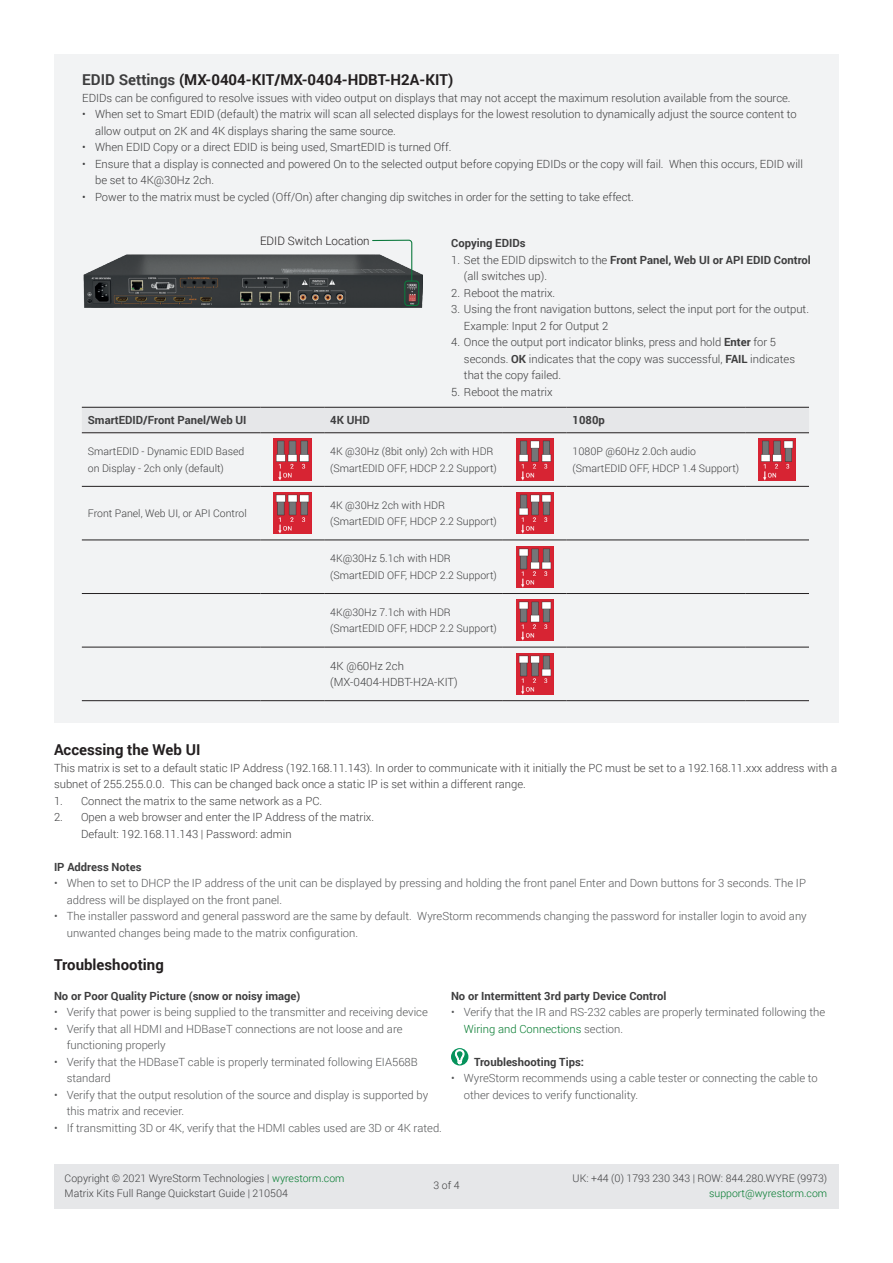
<style>
.page{position:relative;width:893px;height:1263px;background:#fff}
.page>*{position:absolute;margin:0;border:0;box-sizing:border-box;transform-origin:0 0}
.t1{font:700 15px "Roboto";color:#231f20}
.t2{font:300 11.7px "Roboto";color:#231f20}
.t3{font:300 11.25px/16.5px "Roboto";color:#3e3e3f}
.t4{font:300 11.25px/16.5px "Roboto";color:#545557}
.t5{font:700 11.25px "Roboto";color:#3e3e3f}
.t6{font:300 10.5px/16.5px "Roboto";color:#3e3e3f}
.t7{font:300 10.5px "Roboto";color:#00792c}
.s1{color:#3e3e3f}
.s2{font-weight:700}
.s3{color:#00792c}
</style>
<div class="page">
<div style="left:54px;top:54px;width:785px;height:668px;background:#f2f3f4"></div>
<svg style="left:451px;top:1048px;width:17px;height:17px"></svg>
<svg style="left:455px;top:1049px;width:9px;height:15px"></svg>
<div style="left:54px;top:1164px;width:785px;height:45px;background:#e6e7e9"></div>
<img style="left:83px;top:254px;width:340px;height:54px">
<div style="left:404px;top:280px;width:15px;height:26px;border:1px solid #0c793d;border-radius:3px"></div>
<svg style="left:372px;top:239px;width:41px;height:43px"></svg>
<div style="left:82px;top:408px;width:727px;height:24px;background:#e6e7e9"></div>
<hr style="left:82px;top:407px;width:178px;height:1px;background:#231f20">
<hr style="left:260px;top:407px;width:64px;height:1px;background:#231f20">
<hr style="left:324px;top:407px;width:179px;height:1px;background:#231f20">
<hr style="left:503px;top:407px;width:64px;height:1px;background:#231f20">
<hr style="left:567px;top:407px;width:178px;height:1px;background:#231f20">
<hr style="left:745px;top:407px;width:64px;height:1px;background:#231f20">
<hr style="left:82px;top:432px;width:178px;height:1px;background:#231f20">
<hr style="left:260px;top:432px;width:64px;height:1px;background:#231f20">
<hr style="left:324px;top:432px;width:179px;height:1px;background:#231f20">
<hr style="left:503px;top:432px;width:64px;height:1px;background:#231f20">
<hr style="left:567px;top:432px;width:178px;height:1px;background:#231f20">
<hr style="left:745px;top:432px;width:64px;height:1px;background:#231f20">
<hr style="left:82px;top:486px;width:178px;height:1px;background:#231f20">
<hr style="left:260px;top:486px;width:64px;height:1px;background:#231f20">
<hr style="left:324px;top:486px;width:179px;height:1px;background:#231f20">
<hr style="left:503px;top:486px;width:64px;height:1px;background:#231f20">
<hr style="left:567px;top:486px;width:178px;height:1px;background:#231f20">
<hr style="left:745px;top:486px;width:64px;height:1px;background:#231f20">
<hr style="left:82px;top:540px;width:178px;height:1px;background:#231f20">
<hr style="left:260px;top:540px;width:64px;height:1px;background:#231f20">
<hr style="left:324px;top:540px;width:179px;height:1px;background:#231f20">
<hr style="left:503px;top:540px;width:64px;height:1px;background:#231f20">
<hr style="left:567px;top:540px;width:178px;height:1px;background:#231f20">
<hr style="left:745px;top:540px;width:64px;height:1px;background:#231f20">
<hr style="left:82px;top:593px;width:178px;height:1px;background:#231f20">
<hr style="left:260px;top:593px;width:64px;height:1px;background:#231f20">
<hr style="left:324px;top:593px;width:179px;height:1px;background:#231f20">
<hr style="left:503px;top:593px;width:64px;height:1px;background:#231f20">
<hr style="left:567px;top:593px;width:178px;height:1px;background:#231f20">
<hr style="left:745px;top:593px;width:64px;height:1px;background:#231f20">
<hr style="left:82px;top:647px;width:178px;height:1px;background:#231f20">
<hr style="left:260px;top:647px;width:64px;height:1px;background:#231f20">
<hr style="left:324px;top:647px;width:179px;height:1px;background:#231f20">
<hr style="left:503px;top:647px;width:64px;height:1px;background:#231f20">
<hr style="left:567px;top:647px;width:178px;height:1px;background:#231f20">
<hr style="left:745px;top:647px;width:64px;height:1px;background:#231f20">
<hr style="left:82px;top:700px;width:178px;height:1px;background:#231f20">
<hr style="left:260px;top:700px;width:64px;height:1px;background:#231f20">
<hr style="left:324px;top:700px;width:179px;height:1px;background:#231f20">
<hr style="left:503px;top:700px;width:64px;height:1px;background:#231f20">
<hr style="left:567px;top:700px;width:178px;height:1px;background:#231f20">
<hr style="left:745px;top:700px;width:64px;height:1px;background:#231f20">
<img style="left:274px;top:439px;width:37px;height:41px">
<img style="left:516px;top:439px;width:37px;height:41px">
<img style="left:758px;top:439px;width:38px;height:41px">
<img style="left:274px;top:492px;width:37px;height:42px">
<img style="left:516px;top:492px;width:37px;height:42px">
<img style="left:516px;top:546px;width:37px;height:41px">
<img style="left:516px;top:600px;width:37px;height:41px">
<img style="left:516px;top:653px;width:37px;height:41px">
<p class="t1" style="left:82px;top:69px;width:372px"><span class="s1">EDID Settings</span> (MX-0404-KIT/MX-0404-HDBT-H2A-KIT)</p>
<p class="t3" style="left:82px;top:89px;width:710px">EDIDs can be configured to resolve issues with video output on displays that may not accept the maximum resolution available from the source.</p>
<p class="t3" style="left:95px;top:106px;width:703px;text-indent:-13px">• When set to Smart EDID (default) the matrix will scan all selected displays for the lowest resolution to dynamically adjust the source content to allow output on 2K and 4K displays sharing the same source.</p>
<p class="t3" style="left:82px;top:139px;width:371px">• When EDID Copy or a direct EDID is being used, SmartEDID is turned Off.</p>
<p class="t3" style="left:95px;top:155px;width:709px;text-indent:-13px">• Ensure that a display is connected and powered On to the selected output before copying EDIDs or the copy will fail. When this occurs, EDID will be set to 4K@30Hz 2ch.</p>
<p class="t3" style="left:82px;top:188px;width:553px">• Power to the matrix must be cycled (Off/On) after changing dip switches in order for the setting to take effect.</p>
<p class="t2" style="left:260px;top:232px;width:111px">EDID Switch Location</p>
<p class="t5" style="left:451px;top:235px;width:76px">Copying EDIDs</p>
<p class="t3" style="left:464px;top:251px;width:348px;text-indent:-13px">1. Set the EDID dipswitch to the <span class="s2">Front Panel, Web UI or API EDID Control </span>(all switches up).</p>
<p class="t3" style="left:451px;top:284px;width:106px">2. Reboot the matrix.</p>
<p class="t3" style="left:464px;top:301px;width:347px;text-indent:-13px">3. Using the front navigation buttons, select the input port for the output.<br>Example: Input 2 for Output 2</p>
<p class="t3" style="left:464px;top:334px;width:333px;text-indent:-13px">4. Once the output port indicator blinks, press and hold <span class="s2">Enter</span> for 5 seconds. <span class="s2">OK</span> indicates that the copy was successful, <span class="s2">FAIL</span> indicates that the copy failed.</p>
<p class="t3" style="left:451px;top:383px;width:103px">5. Reboot the matrix</p>
<p class="t5" style="left:88px;top:412px;width:160px">SmartEDID/Front Panel/Web UI</p>
<p class="t5" style="left:330px;top:412px;width:41px">4K UHD</p>
<p class="t5" style="left:573px;top:412px;width:34px">1080p</p>
<p class="t6" style="left:88px;top:443px;width:158px">SmartEDID - Dynamic EDID Based on Display - 2ch only (default)</p>
<p class="t6" style="left:330px;top:443px;width:168px">4K @30Hz (8bit only) 2ch with HDR (SmartEDID OFF, HDCP 2.2 Support)</p>
<p class="t6" style="left:573px;top:443px;width:168px">1080P @60Hz 2.0ch audio (SmartEDID OFF, HDCP 1.4 Support)</p>
<p class="t6" style="left:88px;top:504px;width:160px">Front Panel, Web UI, or API Control</p>
<p class="t6" style="left:330px;top:496px;width:168px">4K @30Hz 2ch with HDR (SmartEDID OFF, HDCP 2.2 Support)</p>
<p class="t6" style="left:330px;top:550px;width:168px">4K@30Hz 5.1ch with HDR (SmartEDID OFF, HDCP 2.2 Support)</p>
<p class="t6" style="left:330px;top:603px;width:168px">4K@30Hz 7.1ch with HDR (SmartEDID OFF, HDCP 2.2 Support)</p>
<p class="t3" style="left:330px;top:657px;width:129px">4K @60Hz 2ch (MX-0404-HDBT-H2A-KIT)</p>
<p class="t1" style="left:54px;top:739px;width:148px">Accessing the Web UI</p>
<p class="t3" style="left:54px;top:759px;width:785px">This matrix is set to a default static IP Address (192.168.11.143). In order to communicate with it initially the PC must be set to a 192.168.11.xxx address with a subnet of 255.255.0.0. This can be changed back once a static IP is set within a different range.</p>
<p class="t3" style="left:54px;top:792px;width:270px">1. Connect the matrix to the same network as a PC.</p>
<p class="t3" style="left:81px;top:809px;width:295px;text-indent:-27px">2. Open a web browser and enter the IP Address of the matrix.<br>Default: 192.168.11.143 | Password: admin</p>
<p class="t5" style="left:54px;top:859px;width:89px">IP Address Notes</p>
<p class="t4" style="left:67px;top:875px;width:741px;text-indent:-13px">• When to set to DHCP the IP address of the unit can be displayed by pressing and holding the front panel Enter and Down buttons for 3 seconds. The IP address will be displayed on the front panel.</p>
<p class="t4" style="left:67px;top:908px;width:741px;text-indent:-13px">• The installer password and general password are the same by default. WyreStorm recommends changing the password for installer login to avoid any unwanted changes being made to the matrix configuration.</p>
<p class="t1" style="left:54px;top:953px;width:111px">Troubleshooting</p>
<p class="t5" style="left:54px;top:987px;width:248px">No or Poor Quality Picture (snow or noisy image)</p>
<p class="t4" style="left:54px;top:1003px;width:375px">• Verify that power is being supplied to the transmitter and receiving device</p>
<p class="t4" style="left:67px;top:1020px;width:337px;text-indent:-13px">• Verify that all HDMI and HDBaseT connections are not loose and are functioning properly</p>
<p class="t4" style="left:67px;top:1053px;width:353px;text-indent:-13px">• Verify that the HDBaseT cable is properly terminated following EIA568B standard</p>
<p class="t4" style="left:67px;top:1086px;width:363px;text-indent:-13px">• Verify that the output resolution of the source and display is supported by this matrix and recevier.</p>
<p class="t4" style="left:54px;top:1119px;width:389px">• If transmitting 3D or 4K, verify that the HDMI cables used are 3D or 4K rated.</p>
<p class="t5" style="left:451px;top:987px;width:217px">No or Intermittent 3rd party Device Control</p>
<p class="t4" style="left:464px;top:1003px;width:363px;text-indent:-13px">• Verify that the IR and RS-232 cables are properly terminated following the<br><span class="s3">Wiring and Connections</span> section.</p>
<p class="t5" style="left:474px;top:1053px;width:112px">Troubleshooting Tips:</p>
<p class="t4" style="left:464px;top:1069px;width:356px;text-indent:-13px">• WyreStorm recommends using a cable tester or connecting the cable to other devices to verify functionality.</p>
<p class="t6" style="left:65px;top:1169px;width:281px">Copyright © 2021 WyreStorm Technologies | <span class="s3">wyrestorm.com</span></p>
<p class="t6" style="left:65px;top:1184px;width:225px">Matrix Kits Full Range Quickstart Guide | 210504</p>
<p class="t6" style="left:433px;top:1177px;width:28px">3 of 4</p>
<p class="t6" style="left:573px;top:1169px;width:256px">UK: +44 (0) 1793 230 343 | ROW: 844.280.WYRE (9973)</p>
<p class="t7" style="left:709px;top:1186px;width:120px">support@wyrestorm.com</p>
</div>
